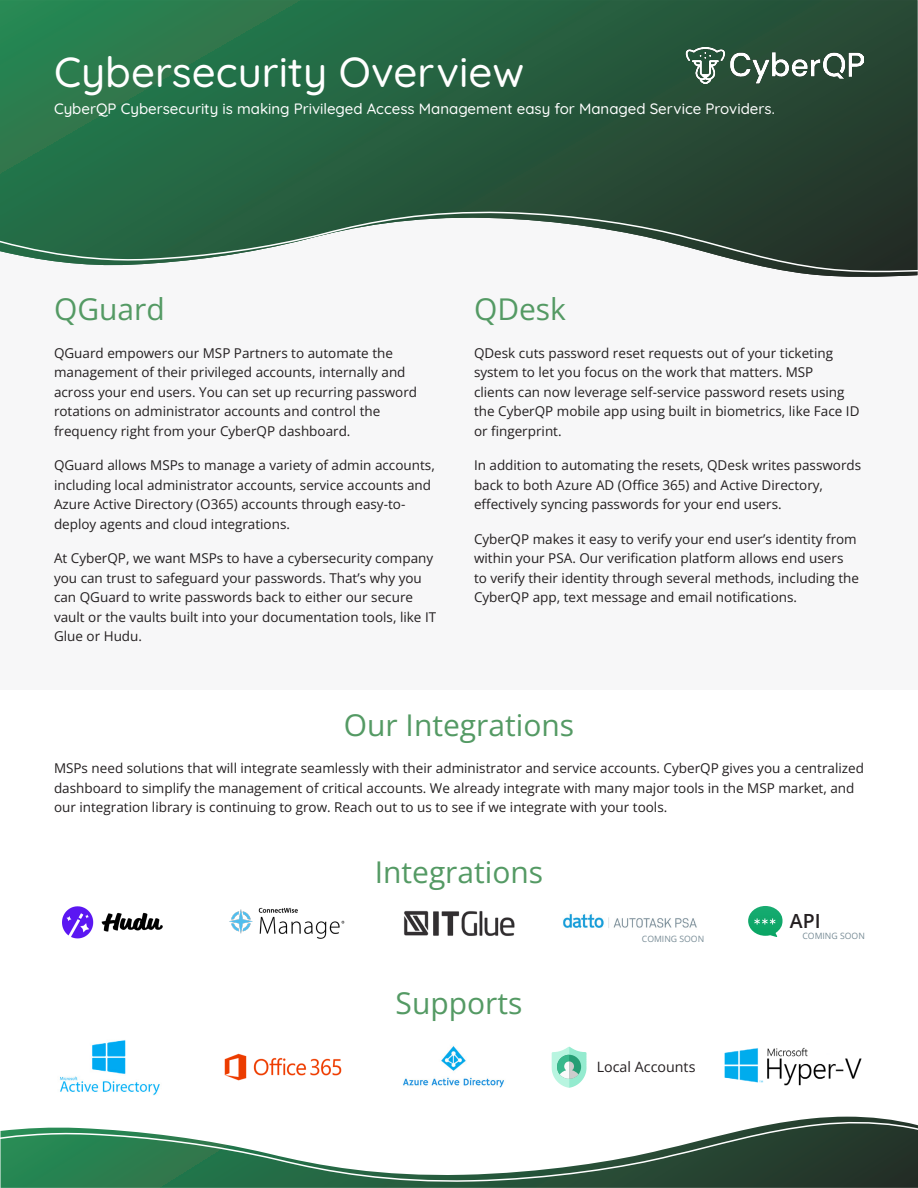
<style>
.page{position:relative;width:918px;height:1188px;background:#fff}
.page>*{position:absolute;margin:0;border:0;box-sizing:border-box;transform-origin:0 0}
.t1{font:500 42px "Quicksand";color:#fff}
.t2{font:30px "Open Sans";color:#549a64}
.t3{font:600 19.5px "Open Sans";color:#241f21}
.t4{font:500 15px "Quicksand";color:#fff}
.t5{font:14.25px "Open Sans";color:#241f21}
.t6{font:13.5px/19.5px "Open Sans";color:#231f20}
.t7{font:8.7px "Open Sans";color:#788c96}
</style>
<div class="page">
<div style="left:0;top:188px;width:918px;height:502px;background:#f7f7f8"></div>
<svg style="left:1px;top:1116px;width:917px;height:72px"></svg>
<svg style="left:0;top:0;width:918px;height:276px;background:#3e6d53"></svg>
<img style="left:563px;top:913px;width:134px;height:15px">
<img style="left:748px;top:906px;width:35px;height:31px">
<svg style="left:754px;top:918px;width:21px;height:7px"></svg>
<img style="left:229px;top:907px;width:116px;height:31px">
<img style="left:224px;top:1054px;width:118px;height:27px">
<img style="left:404px;top:910px;width:111px;height:26px">
<img style="left:403px;top:1046px;width:101px;height:42px">
<img style="left:63px;top:907px;width:100px;height:32px">
<img style="left:59px;top:1040px;width:101px;height:56px">
<svg style="left:552px;top:1047px;width:35px;height:41px"></svg>
<img style="left:724px;top:1047px;width:138px;height:39px">
<h1 class="t1" style="left:54px;top:27px;width:472px">Cybersecurity Overview</h1>
<p class="t1" style="left:54px;top:40px;width:472px">Cybersecurity Overview</p>
<p class="t4" style="left:54px;top:97px;width:722px">CyberQP Cybersecurity is making Privileged Access Management easy for Managed Service Providers.</p>
<p class="t2" style="left:54px;top:289px;width:112px">QGuard</p>
<p class="t6" style="left:54px;top:343px;width:365px">QGuard empowers our MSP Partners to automate the management of their privileged accounts, internally and across your end users. You can set up recurring password rotations on administrator accounts and control the frequency right from your CyberQP dashboard.</p>
<p class="t6" style="left:54px;top:455px;width:382px">QGuard allows MSPs to manage a variety of admin accounts, including local administrator accounts, service accounts and Azure Active Directory (O365) accounts through easy-to&shy;deploy agents and cloud integrations.</p>
<p class="t6" style="left:54px;top:548px;width:384px">At CyberQP, we want MSPs to have a cybersecurity company you can trust to safeguard your passwords. That’s why you can QGuard to write passwords back to either our secure vault or the vaults built into your documentation tools, like IT Glue or Hudu.</p>
<p class="t2" style="left:474px;top:289px;width:94px">QDesk</p>
<p class="t6" style="left:474px;top:343px;width:361px">QDesk cuts password reset requests out of your ticketing system to let you focus on the work that matters. MSP</p>
<p class="t6" style="left:474px;top:382px;width:387px">clients can now leverage self-service password resets using the CyberQP mobile app using built in biometrics, like Face ID or fingerprint.</p>
<p class="t6" style="left:474px;top:455px;width:389px">In addition to automating the resets, QDesk writes passwords back to both Azure AD (Office 365) and Active Directory, effectively syncing passwords for your end users.</p>
<p class="t6" style="left:474px;top:529px;width:387px">CyberQP makes it easy to verify your end user’s identity from within your PSA. Our verification platform allows end users to verify their identity through several methods, including the CyberQP app, text message and email notifications.</p>
<p class="t2" style="left:344px;top:704px;width:232px">Our Integrations</p>
<p class="t6" style="left:54px;top:758px;width:812px">MSPs need solutions that will integrate seamlessly with their administrator and service accounts. CyberQP gives you a centralized dashboard to simplify the management of critical accounts. We already integrate with many major tools in the MSP market, and our integration library is continuing to grow. Reach out to us to see if we integrate with your tools.</p>
<p class="t2" style="left:375px;top:851px;width:170px">Integrations</p>
<p class="t2" style="left:396px;top:983px;width:128px">Supports</p>
<h3 class="t3" style="left:790px;top:908px;width:32px">API</h3>
<p class="t7" style="left:642px;top:933px;width:64px">COMING SOON</p>
<p class="t7" style="left:803px;top:930px;width:64px">COMING SOON</p>
<p class="t5" style="left:597px;top:1057px;width:100px">Local Accounts</p>
</div>
